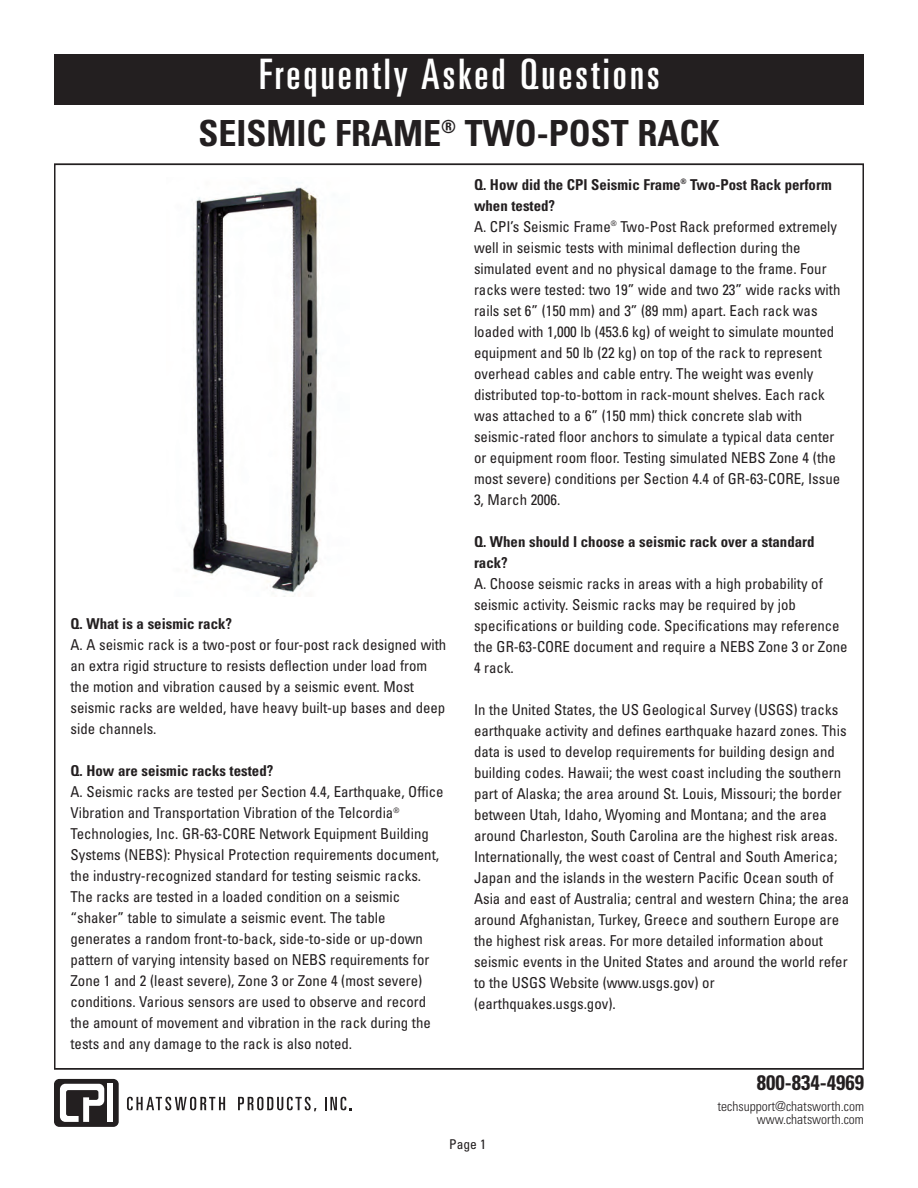
<style>
.page{position:relative;width:918px;height:1188px;background:#fff}
.page>*{position:absolute;margin:0;border:0;box-sizing:border-box;transform-origin:0 0}
.t1{font:ultra-condensed 42px "Univers LT Std";letter-spacing:.075em;color:#fff}
.t2{font:700 condensed 36px "Univers LT Std";color:#231f20}
.t3{font:700 condensed 21px "Univers LT Std";color:#231f20}
.t4{font:condensed 15px/21px "Univers LT Std";color:#231f20}
.t5{font:700 condensed 15px/21px "Univers LT Std";color:#231f20}
.t6{font:300 condensed 13.5px/13.5px "Univers LT Std";color:#231f20;text-align:right}
.t7{font:condensed 13.5px "Univers LT Std";color:#231f20}
.s1{font-weight:700}
</style>
<div class="page">
<div style="left:55px;top:54px;width:809px;height:51px;background:#231f20"></div>
<div style="left:54px;top:1079px;width:65px;height:48px;background:#231f20;border-radius:5px"></div>
<div style="left:108px;top:1084px;width:5px;height:38px;background:#fff"></div>
<svg style="left:60px;top:1084px;width:44px;height:38px"></svg>
<svg style="left:127px;top:1097px;width:98px;height:13px"></svg>
<svg style="left:238px;top:1097px;width:78px;height:14px"></svg>
<svg style="left:325px;top:1097px;width:27px;height:13px"></svg>
<img style="left:191px;top:187px;width:129px;height:406px">
<h1 class="t1" style="left:259px;top:58px;width:402px">Frequently Asked Questions</h1>
<h2 class="t2" style="left:198px;top:120px;width:523px">SEISMIC FRAME<sup>®</sup> TWO-POST RACK</h2>
<p class="t5" style="left:70px;top:615px;width:163px">Q. What is a seismic rack?</p>
<p class="t4" style="left:70px;top:636px;width:377px">A. A seismic rack is a two-post or four-post rack designed with an extra rigid structure to resists deflection under load from the motion and vibration caused by a seismic event. Most seismic racks are welded, have heavy built-up bases and deep side channels.</p>
<p class="t5" style="left:70px;top:762px;width:204px">Q. How are seismic racks tested?</p>
<p class="t4" style="left:70px;top:783px;width:375px">A. Seismic racks are tested per Section 4.4, Earthquake, Office Vibration and Transportation Vibration of the Telcordia<sup>® </sup>Technologies, Inc. GR-63-CORE Network Equipment Building Systems (NEBS): Physical Protection requirements document, the industry-recognized standard for testing seismic racks.<br>The racks are tested in a loaded condition on a seismic “shaker” table to simulate a seismic event. The table generates a random front-to-back, side-to-side or up-down pattern of varying intensity based on NEBS requirements for Zone 1 and 2 (least severe), Zone 3 or Zone 4 (most severe) conditions. Various sensors are used to observe and record the amount of movement and vibration in the rack during the tests and any damage to the rack is also noted.</p>
<p class="t4" style="left:474px;top:175px;width:368px"><span class="s1">Q. How did the CPI Seismic Frame</span><sup>®</sup> <span class="s1">Two-Post Rack perform when tested?<br></span>A. CPI’s Seismic Frame<sup>®</sup> Two-Post Rack preformed extremely well in seismic tests with minimal deflection during the simulated event and no physical damage to the frame. Four racks were tested: two 19” wide and two 23” wide racks with rails set 6” (150 mm) and 3” (89 mm) apart. Each rack was loaded with 1,000 lb (453.6 kg) of weight to simulate mounted equipment and 50 lb (22 kg) on top of the rack to represent overhead cables and cable entry. The weight was evenly distributed top-to-bottom in rack-mount shelves. Each rack was attached to a 6” (150 mm) thick concrete slab with seismic-rated floor anchors to simulate a typical data center or equipment room floor. Testing simulated NEBS Zone 4 (the most severe) conditions per Section 4.4 of GR-63-CORE, Issue 3, March 2006.</p>
<p class="t5" style="left:474px;top:532px;width:342px">Q. When should I choose a seismic rack over a standard rack?</p>
<p class="t4" style="left:474px;top:574px;width:375px">A. Choose seismic racks in areas with a high probability of seismic activity. Seismic racks may be required by job specifications or building code. Specifications may reference the GR-63-CORE document and require a NEBS Zone 3 or Zone 4 rack.</p>
<p class="t4" style="left:474px;top:700px;width:377px">In the United States, the US Geological Survey (USGS) tracks earthquake activity and defines earthquake hazard zones. This data is used to develop requirements for building design and building codes. Hawaii; the west coast including the southern part of Alaska; the area around St. Louis, Missouri; the border between Utah, Idaho, Wyoming and Montana; and the area around Charleston, South Carolina are the highest risk areas.<br>Internationally, the west coast of Central and South America; Japan and the islands in the western Pacific Ocean south of Asia and east of Australia; central and western China; the area around Afghanistan, Turkey, Greece and southern Europe are the highest risk areas. For more detailed information about seismic events in the United States and around the world refer to the USGS Website (www.usgs.gov) or (earthquakes.usgs.gov).</p>
<h3 class="t3" style="left:757px;top:1074px;width:109px">800-834-4969</h3>
<p class="t6" style="left:718px;top:1100px;width:148px">techsupport@chatsworth.com www.chatsworth.com</p>
<p class="t7" style="left:449px;top:1140px;width:39px">Page 1</p>
</div>
